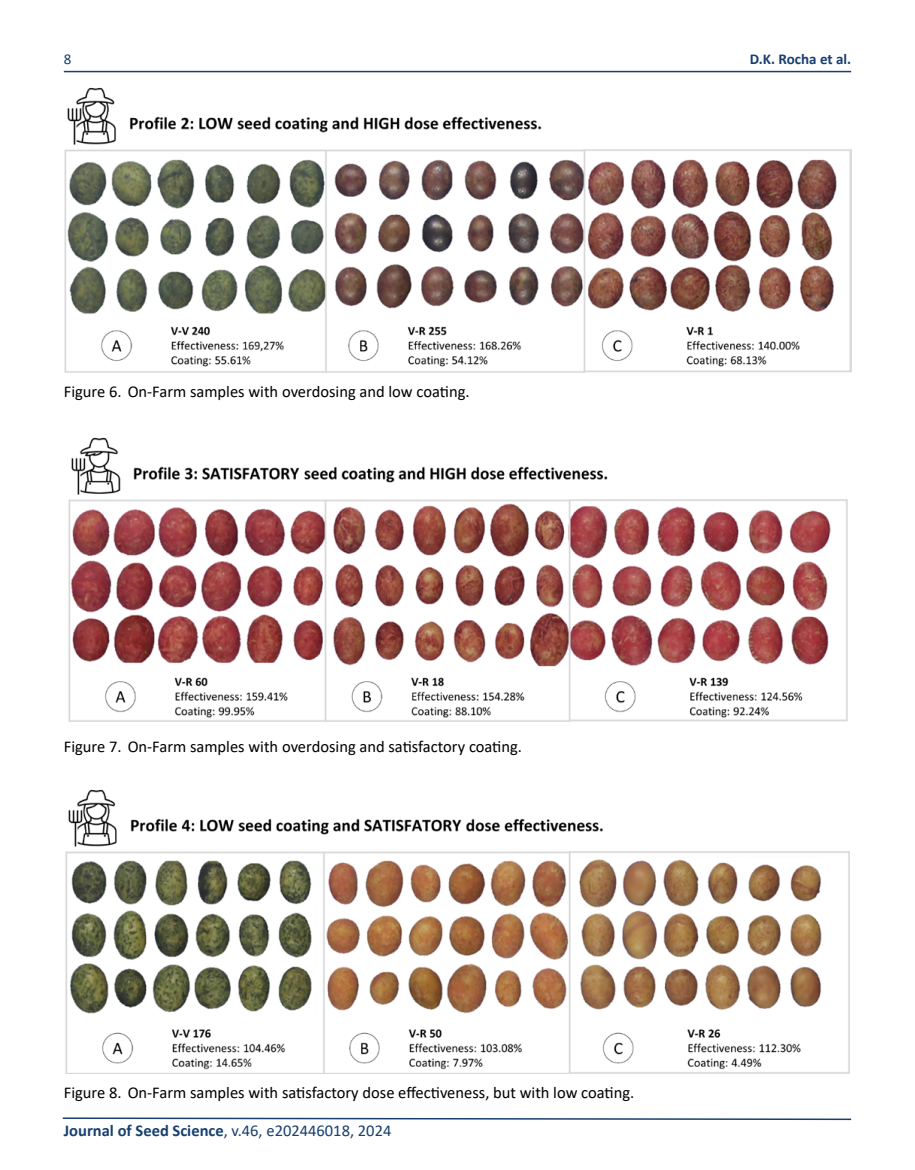
<style>
.page{position:relative;width:915px;height:1170px;background:#fff}
.page>*{position:absolute;margin:0;border:0;box-sizing:border-box;transform-origin:0 0}
.t1{font:16.5px "Calibri";color:#000}
.t2{font:16.5px "Calibri";color:#173f70}
.t3{font:700 15px "Calibri";color:#173f70}
.t4{font:15px "Calibri";color:#173f70}
.s1{font-weight:700}
</style>
<div class="page">
<svg style="left:62px;top:1117px;width:790px;height:3px"></svg>
<hr style="left:64px;top:71px;width:786px;height:1px;background:#173f70">
<img style="left:64px;top:87px;width:786px;height:286px">
<img style="left:68px;top:437px;width:780px;height:285px">
<img style="left:65px;top:789px;width:785px;height:284px">
<p class="t4" style="left:64px;top:48px;width:9px">8</p>
<p class="t3" style="left:749px;top:48px;width:103px">D.K. Rocha et al.</p>
<p class="t1" style="left:64px;top:380px;width:407px">Figure 6. On-Farm samples with overdosing and low coating.</p>
<p class="t1" style="left:64px;top:735px;width:459px">Figure 7. On-Farm samples with overdosing and satisfactory coating.</p>
<p class="t1" style="left:64px;top:1080px;width:572px">Figure 8. On-Farm samples with satisfactory dose effectiveness, but with low coating.</p>
<p class="t2" style="left:64px;top:1118px;width:329px"><span class="s1">Journal of Seed Science</span>, v.46, e202446018, 2024</p>
</div>
